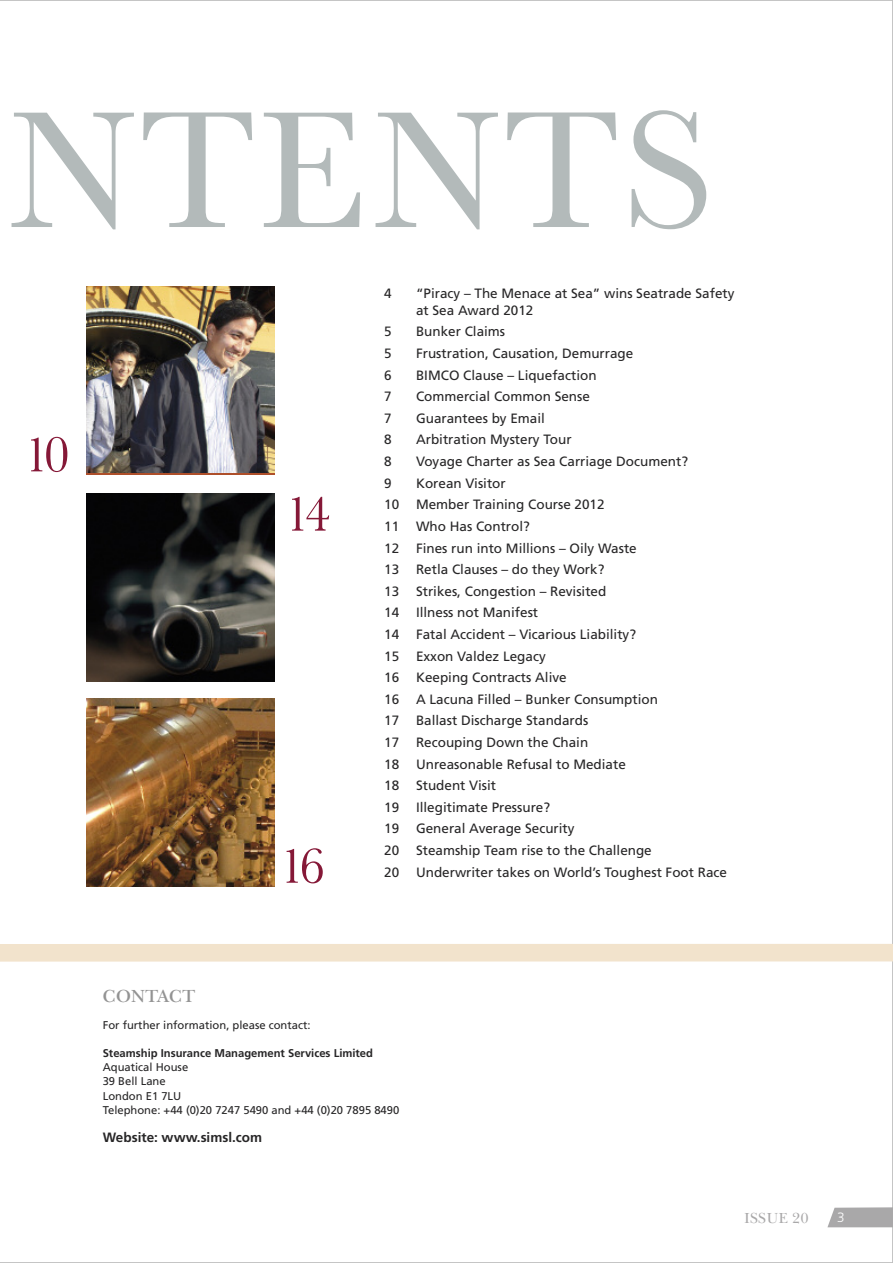
<style>
.page{position:relative;width:893px;height:1263px;background:#fff}
.page>*{position:absolute;margin:0;border:0;box-sizing:border-box;transform-origin:0 0}
.t1{font:172.2px "Baskerville No 2 BT";letter-spacing:.025em;color:#b3baba}
.t2{font:51px "Baskerville No 2 BT";color:#851837}
.t3{font:600 18px "New Baskerville IT Cby BT";color:#939393}
.t4{font:15px "New Baskerville IT Cby BT";color:#a9a8a9}
.t5{font:13.5px/16.5px "Frutiger";color:#272627}
.t6{font:700 13.5px "Frutiger";color:#272627}
.t7{font:300 13.5px "Frutiger";color:#fff}
.t8{font:11.25px/14.2px "Frutiger";color:#272627}
.t9{font:700 11.25px "Frutiger";color:#272627}
</style>
<div class="page">
<div style="left:0;top:944px;width:893px;height:18px;background:#f2e3cc"></div>
<img style="left:87px;top:286px;width:188px;height:187px">
<img style="left:87px;top:493px;width:188px;height:189px">
<img style="left:87px;top:699px;width:188px;height:187px">
<svg style="left:827px;top:1207px;width:66px;height:20px"></svg>
<h1 class="t1" style="left:8px;top:109px;width:708px">NTENTS</h1>
<h2 class="t2" style="left:23px;top:436px;width:48px">10</h2>
<h2 class="t2" style="left:284px;top:496px;width:48px">14</h2>
<h2 class="t2" style="left:279px;top:848px;width:48px">16</h2>
<p class="t5" style="left:384px;top:286px;width:9px">4</p>
<p class="t5" style="left:416px;top:286px;width:320px">“Piracy – The Menace at Sea” wins Seatrade Safety at Sea Award 2012</p>
<p class="t5" style="left:384px;top:325px;width:9px">5</p>
<p class="t5" style="left:416px;top:325px;width:91px">Bunker Claims</p>
<p class="t5" style="left:384px;top:346px;width:9px">5</p>
<p class="t5" style="left:416px;top:346px;width:219px">Frustration, Causation, Demurrage</p>
<p class="t5" style="left:384px;top:368px;width:9px">6</p>
<p class="t5" style="left:416px;top:368px;width:182px">BIMCO Clause – Liquefaction</p>
<p class="t5" style="left:384px;top:389px;width:9px">7</p>
<p class="t5" style="left:416px;top:389px;width:175px">Commercial Common Sense</p>
<p class="t5" style="left:384px;top:411px;width:9px">7</p>
<p class="t5" style="left:416px;top:411px;width:130px">Guarantees by Email</p>
<p class="t5" style="left:384px;top:433px;width:9px">8</p>
<p class="t5" style="left:416px;top:433px;width:157px">Arbitration Mystery Tour</p>
<p class="t5" style="left:384px;top:454px;width:9px">8</p>
<p class="t5" style="left:416px;top:454px;width:274px">Voyage Charter as Sea Carriage Document?</p>
<p class="t5" style="left:384px;top:476px;width:9px">9</p>
<p class="t5" style="left:416px;top:476px;width:91px">Korean Visitor</p>
<p class="t5" style="left:384px;top:497px;width:16px">10</p>
<p class="t5" style="left:416px;top:497px;width:190px">Member Training Course 2012</p>
<p class="t5" style="left:384px;top:519px;width:16px">11</p>
<p class="t5" style="left:416px;top:519px;width:115px">Who Has Control?</p>
<p class="t5" style="left:384px;top:541px;width:16px">12</p>
<p class="t5" style="left:416px;top:541px;width:222px">Fines run into Millions – Oily Waste</p>
<p class="t5" style="left:384px;top:562px;width:16px">13</p>
<p class="t5" style="left:416px;top:562px;width:190px">Retla Clauses – do they Work?</p>
<p class="t5" style="left:384px;top:584px;width:16px">13</p>
<p class="t5" style="left:416px;top:584px;width:192px">Strikes, Congestion – Revisited</p>
<p class="t5" style="left:384px;top:605px;width:16px">14</p>
<p class="t5" style="left:416px;top:605px;width:124px">Illness not Manifest</p>
<p class="t5" style="left:384px;top:627px;width:16px">14</p>
<p class="t5" style="left:416px;top:627px;width:222px">Fatal Accident – Vicarious Liability?</p>
<p class="t5" style="left:384px;top:649px;width:16px">15</p>
<p class="t5" style="left:416px;top:649px;width:131px">Exxon Valdez Legacy</p>
<p class="t5" style="left:384px;top:670px;width:16px">16</p>
<p class="t5" style="left:416px;top:670px;width:152px">Keeping Contracts Alive</p>
<p class="t5" style="left:384px;top:692px;width:16px">16</p>
<p class="t5" style="left:416px;top:692px;width:243px">A Lacuna Filled – Bunker Consumption</p>
<p class="t5" style="left:384px;top:713px;width:16px">17</p>
<p class="t5" style="left:416px;top:713px;width:174px">Ballast Discharge Standards</p>
<p class="t5" style="left:384px;top:735px;width:16px">17</p>
<p class="t5" style="left:416px;top:735px;width:174px">Recouping Down the Chain</p>
<p class="t5" style="left:384px;top:757px;width:16px">18</p>
<p class="t5" style="left:416px;top:757px;width:211px">Unreasonable Refusal to Mediate</p>
<p class="t5" style="left:384px;top:778px;width:16px">18</p>
<p class="t5" style="left:416px;top:778px;width:81px">Student Visit</p>
<p class="t5" style="left:384px;top:800px;width:16px">19</p>
<p class="t5" style="left:416px;top:800px;width:136px">Illegitimate Pressure?</p>
<p class="t5" style="left:384px;top:821px;width:16px">19</p>
<p class="t5" style="left:416px;top:821px;width:160px">General Average Security</p>
<p class="t5" style="left:384px;top:843px;width:16px">20</p>
<p class="t5" style="left:416px;top:843px;width:237px">Steamship Team rise to the Challenge</p>
<p class="t5" style="left:384px;top:865px;width:16px">20</p>
<p class="t5" style="left:416px;top:865px;width:313px">Underwriter takes on World’s Toughest Foot Race</p>
<h3 class="t3" style="left:103px;top:989px;width:94px">CONTACT</h3>
<p class="t8" style="left:103px;top:1018px;width:209px">For further information, please contact:</p>
<p class="t9" style="left:103px;top:1048px;width:272px">Steamship Insurance Management Services Limited</p>
<p class="t8" style="left:103px;top:1061px;width:298px">Aquatical House<br>39 Bell Lane<br>London E1 7LU<br>Telephone: +44 (0)20 7247 5490 and +44 (0)20 7895 8490</p>
<p class="t6" style="left:103px;top:1132px;width:161px">Website: www.simsl.com</p>
<p class="t4" style="left:744px;top:1212px;width:66px">ISSUE 20</p>
<p class="t7" style="left:837px;top:1212px;width:9px">3</p>
</div>
